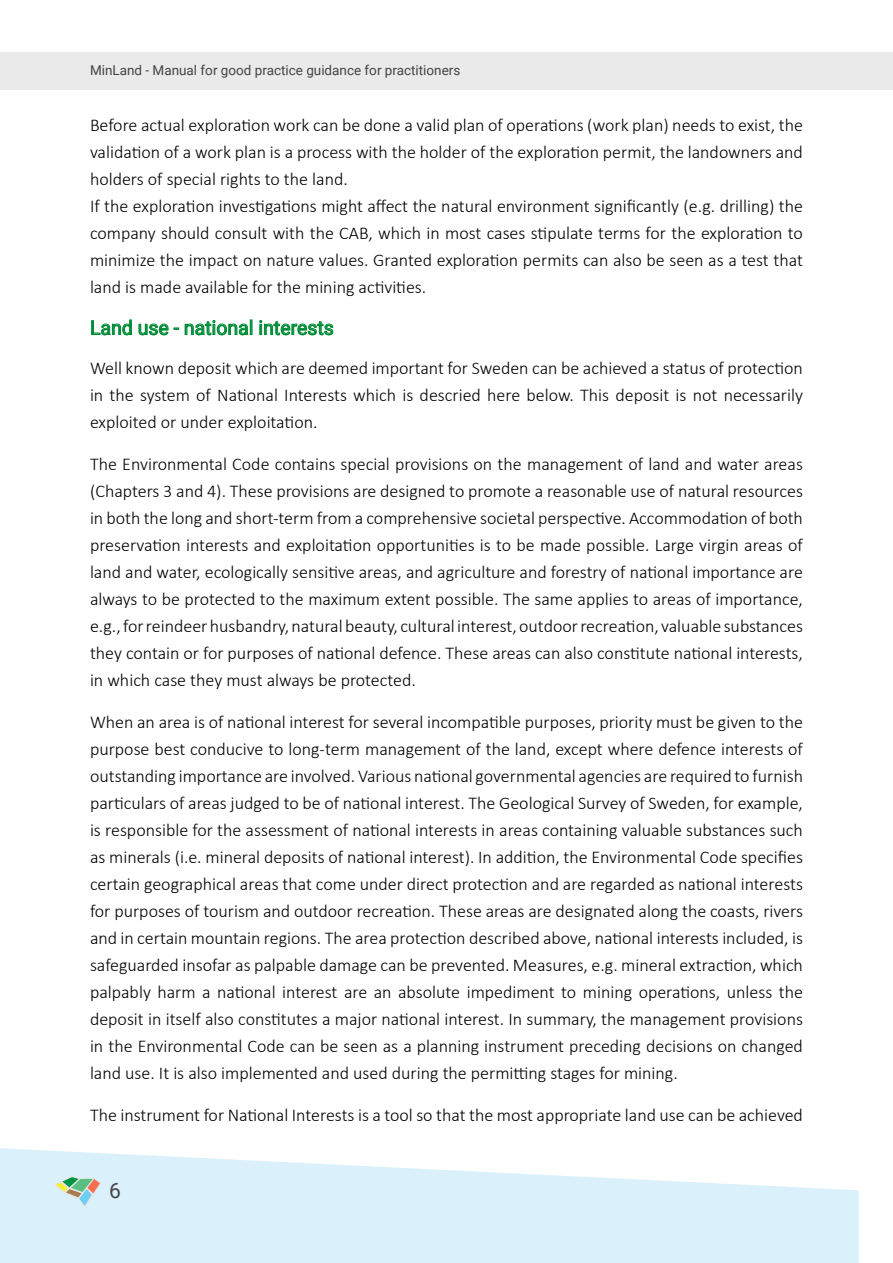
<style>
.page{position:relative;width:893px;height:1263px;background:#fff}
.page>*{position:absolute;margin:0;border:0;box-sizing:border-box;transform-origin:0 0}
.t1{font:21px "Roboto";color:#444}
.t2{font:19.5px "Roboto";color:#008c37}
.t3{font:300 18px/27px "Calibri";color:#000;text-align:justify}
.t4{font:13.5px "Roboto";color:#444}
</style>
<div class="page">
<svg style="left:0;top:1148px;width:859px;height:115px;fill:#daf0fa"></svg>
<svg style="left:54px;top:1176px;width:48px;height:32px;background:#bdd6cb"></svg>
<div style="left:0;top:53px;width:893px;height:37px;background:#eaeaea"></div>
<svg style="left:91px;top:319px;width:41px;height:16px"></svg>
<svg style="left:138px;top:320px;width:114px;height:15px"></svg>
<svg style="left:259px;top:320px;width:75px;height:15px"></svg>
<p class="t4" style="left:90px;top:61px;width:372px">MinLand - Manual for good practice guidance for practitioners</p>
<p class="t3" style="left:90px;top:111px;width:714px;text-align:left">Before actual exploration work can be done a valid plan of operations (work plan) needs to exist, the validation of a work plan is a process with the holder of the exploration permit, the landowners and holders of special rights to the land.<br>If the exploration investigations might affect the natural environment significantly (e.g. drilling) the company should consult with the CAB, which in most cases stipulate terms for the exploration to minimize the impact on nature values. Granted exploration permits can also be seen as a test that land is made available for the mining activities.</p>
<p class="t2" style="left:90px;top:314px;width:245px">Land use - national interests</p>
<p class="t3" style="left:90px;top:354px;width:714px">Well known deposit which are deemed important for Sweden can be achieved a status of protection in the system of National Interests which is descried here below. This deposit is not necessarily exploited or under exploitation.</p>
<p class="t3" style="left:90px;top:450px;width:714px">The Environmental Code contains special provisions on the management of land and water areas (Chapters 3 and 4). These provisions are designed to promote a reasonable use of natural resources in both the long and short-term from a comprehensive societal perspective. Accommodation of both preservation interests and exploitation opportunities is to be made possible. Large virgin areas of land and water, ecologically sensitive areas, and agriculture and forestry of national importance are always to be protected to the maximum extent possible. The same applies to areas of importance, e.g., for reindeer husbandry, natural beauty, cultural interest, outdoor recreation, valuable substances they contain or for purposes of national defence. These areas can also constitute national interests, in which case they must always be protected.</p>
<p class="t3" style="left:90px;top:708px;width:714px">When an area is of national interest for several incompatible purposes, priority must be given to the purpose best conducive to long-term management of the land, except where defence interests of outstanding importance are involved. Various national governmental agencies are required to furnish particulars of areas judged to be of national interest. The Geological Survey of Sweden, for example, is responsible for the assessment of national interests in areas containing valuable substances such as minerals (i.e. mineral deposits of national interest). In addition, the Environmental Code specifies certain geographical areas that come under direct protection and are regarded as national interests for purposes of tourism and outdoor recreation. These areas are designated along the coasts, rivers and in certain mountain regions. The area protection described above, national interests included, is safeguarded insofar as palpable damage can be prevented. Measures, e.g. mineral extraction, which palpably harm a national interest are an absolute impediment to mining operations, unless the deposit in itself also constitutes a major national interest. In summary, the management provisions in the Environmental Code can be seen as a planning instrument preceding decisions on changed land use. It is also implemented and used during the permitting stages for mining.</p>
<p class="t3" style="left:90px;top:1101px;width:714px">The instrument for National Interests is a tool so that the most appropriate land use can be achieved</p>
<p class="t1" style="left:109px;top:1176px;width:13px">6</p>
</div>
